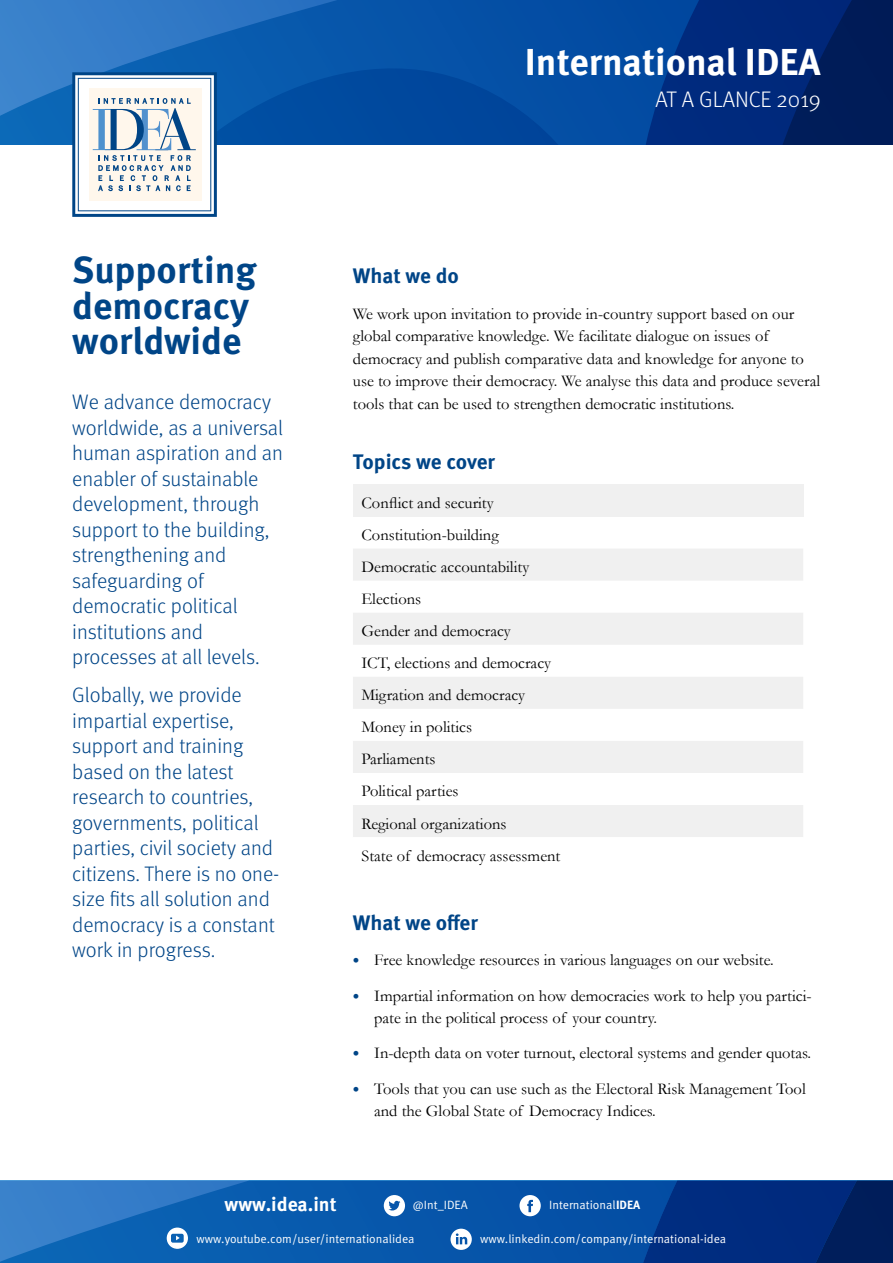
<style>
.page{position:relative;width:893px;height:1263px;background:#fff}
.page>*{position:absolute;margin:0;border:0;box-sizing:border-box;transform-origin:0 0}
.t1{font:700 37.5px/35.2px "Meta OT";color:#004587}
.t2{font:700 37.5px "Meta OT";color:#fff}
.t3{font:300 22.5px "Meta OT";color:#fff}
.t4{font:300 21px/25.5px "Meta OT";color:#004587}
.t5{font:700 21px "Meta OT";letter-spacing:-.005em;color:#004587}
.t6{font:700 19.5px "Meta OT";color:#fff}
.t7{font:16.5px/32.1px "Garamond";color:#000}
.t8{font:12px "Meta OT Norm";color:#fff}
.s1{font-family:"Meta OT";font-weight:700;font-size:13.5px;color:#004587}
.s2{font-family:"Meta OT";font-weight:700}
</style>
<div class="page">
<svg style="left:0;top:0;width:893px;height:145px;background:#0a4a9b"></svg>
<svg style="left:72px;top:72px;width:145px;height:145px"></svg>
<svg style="left:0;top:1180px;width:893px;height:83px;background:#0c50a1"></svg>
<svg style="left:384px;top:1195px;width:21px;height:21px"></svg>
<svg style="left:519px;top:1195px;width:22px;height:21px"></svg>
<svg style="left:450px;top:1229px;width:22px;height:21px"></svg>
<svg style="left:167px;top:1227px;width:21px;height:22px"></svg>
<div style="left:353px;top:484px;width:450px;height:32px;background:#f0f0f0"></div>
<svg style="left:353px;top:549px;width:450px;height:288px;fill:#f0f0f0"></svg>
<h1 class="t1" style="left:72px;top:253px;width:186px">Supporting democracy worldwide</h1>
<p class="t4" style="left:72px;top:390px;width:212px">We advance democracy worldwide, as a universal human aspiration and an enabler of sustainable development, through support to the building, strengthening and safeguarding of democratic political institutions and processes at all levels.</p>
<p class="t4" style="left:72px;top:683px;width:209px">Globally, we provide impartial expertise, support and training based on the latest research to countries, governments, political parties, civil society and citizens. There is no one&shy;size fits all solution and democracy is a constant work in progress.</p>
<h1 class="t2" style="left:525px;top:39px;width:297px">International IDEA</h1>
<h2 class="t3" style="left:655px;top:86px;width:167px">AT A GLANCE 2019</h2>
<p class="t5" style="left:353px;top:263px;width:107px">What we do</p>
<p class="t7" style="left:353px;top:302px;width:469px;line-height:22.5px">We work upon invitation to provide in-country support based on our global comparative knowledge. We facilitate dialogue on issues of democracy and publish comparative data and knowledge for anyone to use to improve their democracy. We analyse this data and produce several tools that can be used to strengthen democratic institutions.</p>
<p class="t5" style="left:353px;top:448px;width:144px">Topics we cover</p>
<p class="t7" style="left:361px;top:487px;width:200px">Conflict and security<br>Constitution-building<br>Democratic accountability<br>Elections<br>Gender and democracy<br>ICT, elections and democracy<br>Migration and democracy<br>Money in politics<br>Parliaments<br>Political parties<br>Regional organizations<br>State of democracy assessment</p>
<p class="t5" style="left:353px;top:909px;width:126px">What we offer</p>
<p class="t7" style="left:353px;top:944px;width:422px"><span class="s1">•</span> Free knowledge resources in various languages on our website.</p>
<p class="t7" style="left:374px;top:984px;width:439px;line-height:22.5px;text-indent:-21px"><span class="s1">•</span> Impartial information on how democracies work to help you partici&shy;pate in the political process of your country.</p>
<p class="t7" style="left:353px;top:1037px;width:460px"><span class="s1">•</span> In-depth data on voter turnout, electoral systems and gender quotas.</p>
<p class="t7" style="left:374px;top:1077px;width:433px;line-height:22.5px;text-indent:-21px"><span class="s1">•</span> Tools that you can use such as the Electoral Risk Management Tool and the Global State of Democracy Indices.</p>
<p class="t6" style="left:225px;top:1191px;width:114px">www.idea.int</p>
<p class="t8" style="left:413px;top:1197px;width:56px">@Int_IDEA</p>
<p class="t8" style="left:549px;top:1197px;width:93px">International<span class="s2">IDEA</span></p>
<p class="t8" style="left:196px;top:1231px;width:220px">www.youtube.com/user/internationalidea</p>
<p class="t8" style="left:480px;top:1231px;width:248px">www.linkedin.com/company/international-idea</p>
</div>
